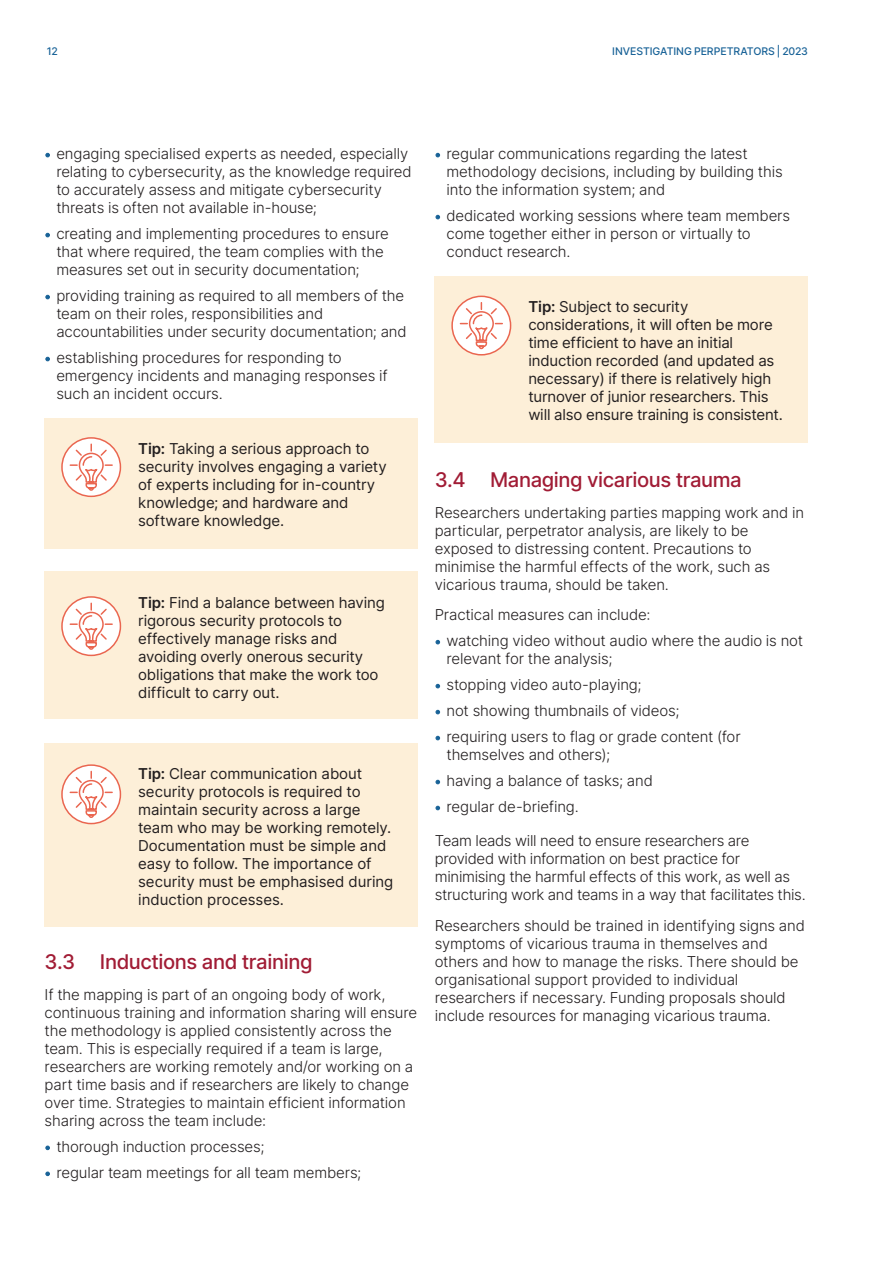
<style>
.page{position:relative;width:893px;height:1263px;background:#fff}
.page>*{position:absolute;margin:0;border:0;box-sizing:border-box;transform-origin:0 0}
.t1{font:500 20.25px "Inter";letter-spacing:-.02em;color:#a11c35}
.Body_Text_Preceding{font:300 15px/18px "Inter";letter-spacing:-.01em;color:#231f20}
.Pull_Out_Text{font:15px/18px "Inter";letter-spacing:-.01em;color:#231f20}
.Body_Text{font:300 15px/18px "Inter";letter-spacing:-.01em;color:#231f20}
.t2{font:500 10.5px "Inter";letter-spacing:-.01em;color:#186297}
.s1{font-family:"Gotham";font-size:12.15px;color:#186297}
.s2{font-weight:600}
</style>
<div class="page">
<div style="left:45px;top:418px;width:373px;height:131px;background:#fdefd8"></div>
<svg style="left:62px;top:438px;width:58px;height:58px"></svg>
<div style="left:61px;top:437px;width:60px;height:60px;border:2px solid #ea6650;border-radius:50%"></div>
<svg style="left:69px;top:443px;width:45px;height:48px;background:#fbe3df"></svg>
<div style="left:45px;top:572px;width:373px;height:147px;background:#fdefd8"></div>
<svg style="left:62px;top:597px;width:58px;height:58px"></svg>
<div style="left:61px;top:596px;width:60px;height:60px;border:2px solid #ea6650;border-radius:50%"></div>
<svg style="left:69px;top:602px;width:45px;height:49px;background:#fbe3df"></svg>
<div style="left:45px;top:743px;width:373px;height:183px;background:#fdefd8"></div>
<svg style="left:62px;top:765px;width:58px;height:58px"></svg>
<div style="left:61px;top:764px;width:60px;height:60px;border:2px solid #ea6650;border-radius:50%"></div>
<svg style="left:69px;top:770px;width:45px;height:49px;background:#fbe3df"></svg>
<div style="left:435px;top:276px;width:373px;height:166px;background:#fdefd8"></div>
<svg style="left:452px;top:296px;width:59px;height:59px"></svg>
<div style="left:451px;top:296px;width:60px;height:59px;border:2px solid #ea6650;border-radius:50%"></div>
<svg style="left:459px;top:301px;width:45px;height:49px;background:#fbe3df"></svg>
<p class="t2" style="left:47px;top:43px;width:12px">12</p>
<p class="t2" style="left:612px;top:43px;width:197px">INVESTIGATING PERPETRATORS | 2023</p>
<p class="Body_Text_Preceding" style="left:56px;top:145px;width:357px;text-indent:-6px"><span class="s1">•</span> engaging specialised experts as needed, especially relating to cybersecurity, as the knowledge required to accurately assess and mitigate cybersecurity threats is often not available in-house;</p>
<p class="Body_Text_Preceding" style="left:56px;top:225px;width:334px;text-indent:-6px"><span class="s1">•</span> creating and implementing procedures to ensure that where required, the team complies with the measures set out in security documentation;</p>
<p class="Body_Text_Preceding" style="left:56px;top:287px;width:352px;text-indent:-6px"><span class="s1">•</span> providing training as required to all members of the team on their roles, responsibilities and accountabilities under security documentation; and</p>
<p class="Body_Text_Preceding" style="left:56px;top:348px;width:333px;text-indent:-6px"><span class="s1">•</span> establishing procedures for responding to emergency incidents and managing responses if such an incident occurs.</p>
<p class="Pull_Out_Text" style="left:138px;top:439px;width:250px"><span class="s2">Tip:</span> Taking a serious approach to security involves engaging a variety of experts including for in-country knowledge; and hardware and software knowledge.</p>
<p class="Pull_Out_Text" style="left:138px;top:593px;width:248px"><span class="s2">Tip:</span> Find a balance between having rigorous security protocols to effectively manage risks and avoiding overly onerous security obligations that make the work too difficult to carry out.</p>
<p class="Pull_Out_Text" style="left:138px;top:764px;width:257px"><span class="s2">Tip:</span> Clear communication about security protocols is required to maintain security across a large team who may be working remotely.<br>Documentation must be simple and easy to follow. The importance of security must be emphasised during induction processes.</p>
<p class="t1" style="left:45px;top:947px;width:269px">3.3 Inductions and training</p>
<p class="Body_Text_Preceding" style="left:45px;top:985px;width:374px">If the mapping is part of an ongoing body of work, continuous training and information sharing will ensure the methodology is applied consistently across the team. This is especially required if a team is large, researchers are working remotely and/or working on a part time basis and if researchers are likely to change over time. Strategies to maintain efficient information sharing across the team include:</p>
<p class="Body_Text_Preceding" style="left:51px;top:1137px;width:215px"><span class="s1">•</span> thorough induction processes;</p>
<p class="Body_Text_Preceding" style="left:51px;top:1163px;width:312px"><span class="s1">•</span> regular team meetings for all team members;</p>
<p class="Body_Text_Preceding" style="left:446px;top:145px;width:338px;text-indent:-6px"><span class="s1">•</span> regular communications regarding the latest methodology decisions, including by building this into the information system; and</p>
<p class="Body_Text_Preceding" style="left:446px;top:207px;width:345px;text-indent:-6px"><span class="s1">•</span> dedicated working sessions where team members come together either in person or virtually to conduct research.</p>
<p class="Pull_Out_Text" style="left:528px;top:297px;width:256px"><span class="s2">Tip:</span> Subject to security considerations, it will often be more time efficient to have an initial induction recorded (and updated as necessary) if there is relatively high turnover of junior researchers. This will also ensure training is consistent.</p>
<p class="t1" style="left:435px;top:465px;width:309px">3.4 Managing vicarious trauma</p>
<p class="Body_Text" style="left:435px;top:503px;width:371px">Researchers undertaking parties mapping work and in particular, perpetrator analysis, are likely to be exposed to distressing content. Precautions to minimise the harmful effects of the work, such as vicarious trauma, should be taken.</p>
<p class="Body_Text_Preceding" style="left:435px;top:606px;width:217px">Practical measures can include:</p>
<p class="Body_Text_Preceding" style="left:446px;top:632px;width:358px;text-indent:-6px"><span class="s1">•</span> watching video without audio where the audio is not relevant for the analysis;</p>
<p class="Body_Text_Preceding" style="left:441px;top:676px;width:202px"><span class="s1">•</span> stopping video auto-playing;</p>
<p class="Body_Text_Preceding" style="left:441px;top:701px;width:240px"><span class="s1">•</span> not showing thumbnails of videos;</p>
<p class="Body_Text_Preceding" style="left:446px;top:727px;width:296px;text-indent:-6px"><span class="s1">•</span> requiring users to flag or grade content (for themselves and others);</p>
<p class="Body_Text_Preceding" style="left:441px;top:771px;width:214px"><span class="s1">•</span> having a balance of tasks; and</p>
<p class="Body_Text_Preceding" style="left:441px;top:797px;width:140px"><span class="s1">•</span> regular de-briefing.</p>
<p class="Body_Text" style="left:435px;top:831px;width:372px">Team leads will need to ensure researchers are provided with information on best practice for minimising the harmful effects of this work, as well as structuring work and teams in a way that facilitates this.</p>
<p class="Body_Text" style="left:435px;top:916px;width:372px">Researchers should be trained in identifying signs and symptoms of vicarious trauma in themselves and others and how to manage the risks. There should be organisational support provided to individual researchers if necessary. Funding proposals should include resources for managing vicarious trauma.</p>
</div>
